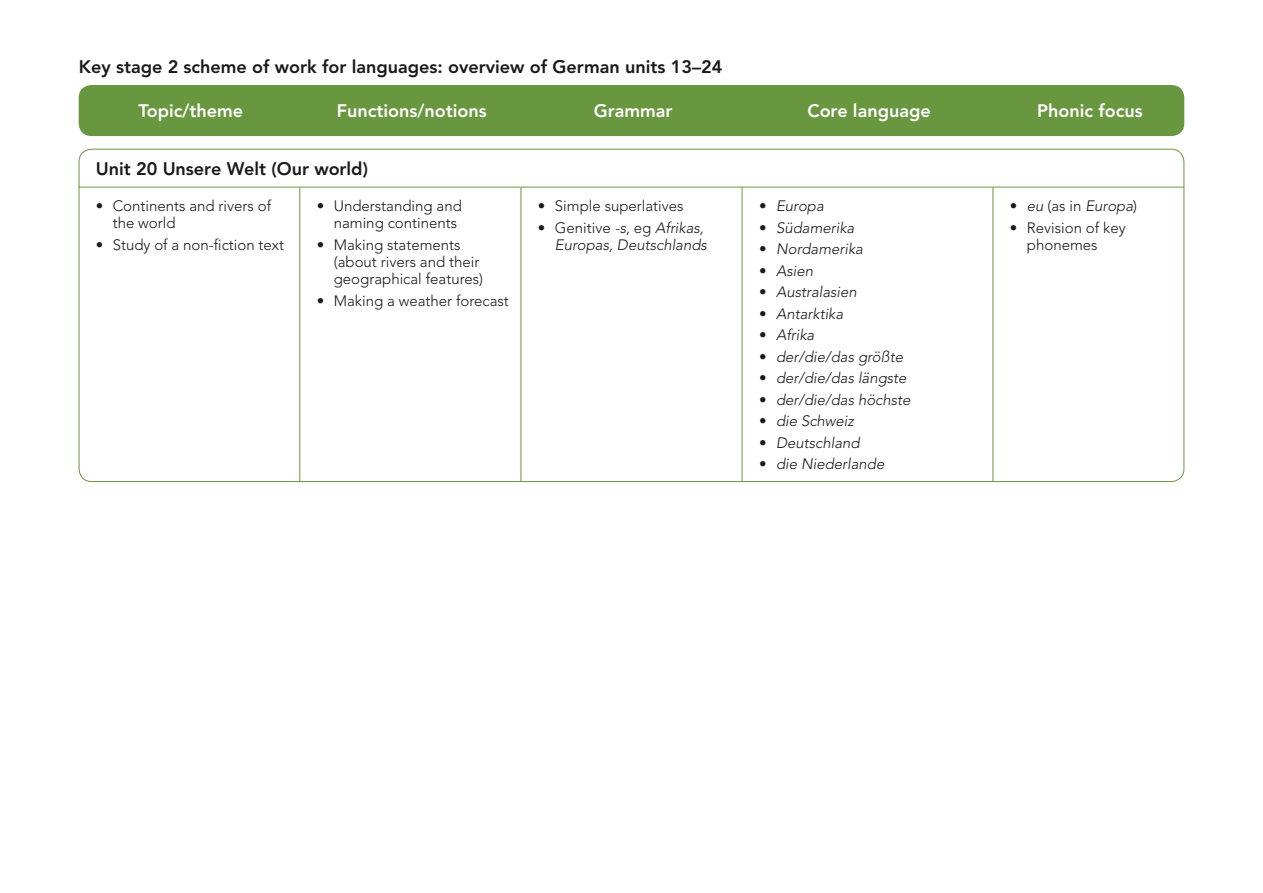
<style>
.page{position:relative;width:1263px;height:893px;background:#fff}
.page>*{position:absolute;margin:0;border:0;box-sizing:border-box;transform-origin:0 0}
.t1{font:800 18px "Avenir LT Std";color:#1a181b}
.t2{font:800 18px "Avenir LT Std";color:#fff}
.t3{font:italic 300 15px/17.2px "Avenir LT Std";color:#1a181b;text-align:right}
.t4{font:300 15px/17.2px "Avenir LT Std";color:#1a181b}
.s1{font-style:normal}
</style>
<div class="page">
<div style="left:79px;top:85px;width:1105px;height:51px;background:#69973f;border-radius:13px"></div>
<hr style="left:79px;top:187px;width:221px;height:1px;background:#69973f">
<hr style="left:300px;top:187px;width:221px;height:1px;background:#69973f">
<hr style="left:299px;top:187px;width:1px;height:295px;background:#69973f">
<hr style="left:521px;top:187px;width:221px;height:1px;background:#69973f">
<hr style="left:520px;top:187px;width:1px;height:295px;background:#69973f">
<hr style="left:742px;top:187px;width:251px;height:1px;background:#69973f">
<hr style="left:742px;top:187px;width:1px;height:295px;background:#69973f">
<hr style="left:993px;top:187px;width:191px;height:1px;background:#69973f">
<hr style="left:992px;top:187px;width:1px;height:295px;background:#69973f">
<svg style="left:94px;top:148px;width:418px;height:179px"></svg>
<div style="left:316px;top:296px;width:9px;height:9px;border:3px solid #fff;border-radius:50%"></div>
<div style="left:537px;top:202px;width:9px;height:8px;border:3px solid #fff;border-radius:50%"></div>
<div style="left:537px;top:223px;width:9px;height:9px;border:3px solid #fff;border-radius:50%"></div>
<div style="left:759px;top:202px;width:8px;height:8px;border:3px solid #fff;border-radius:50%"></div>
<div style="left:759px;top:223px;width:8px;height:9px;border:3px solid #fff;border-radius:50%"></div>
<div style="left:759px;top:245px;width:8px;height:8px;border:3px solid #fff;border-radius:50%"></div>
<div style="left:759px;top:266px;width:8px;height:9px;border:3px solid #fff;border-radius:50%"></div>
<div style="left:759px;top:288px;width:8px;height:8px;border:3px solid #fff;border-radius:50%"></div>
<div style="left:759px;top:309px;width:8px;height:9px;border:3px solid #fff;border-radius:50%"></div>
<div style="left:759px;top:331px;width:8px;height:8px;border:3px solid #fff;border-radius:50%"></div>
<div style="left:759px;top:352px;width:8px;height:9px;border:3px solid #fff;border-radius:50%"></div>
<div style="left:759px;top:374px;width:8px;height:8px;border:3px solid #fff;border-radius:50%"></div>
<div style="left:759px;top:395px;width:8px;height:9px;border:3px solid #fff;border-radius:50%"></div>
<div style="left:759px;top:417px;width:8px;height:8px;border:3px solid #fff;border-radius:50%"></div>
<div style="left:759px;top:438px;width:8px;height:9px;border:3px solid #fff;border-radius:50%"></div>
<svg style="left:772px;top:186px;width:142px;height:297px"></svg>
<div style="left:759px;top:460px;width:8px;height:8px;border:3px solid #fff;border-radius:50%"></div>
<div style="left:1009px;top:202px;width:9px;height:8px;border:3px solid #fff;border-radius:50%"></div>
<div style="left:1009px;top:223px;width:9px;height:9px;border:3px solid #fff;border-radius:50%"></div>
<svg style="left:1025px;top:186px;width:114px;height:2px"></svg>
<p class="t1" style="left:79px;top:56px;width:645px">Key stage 2 scheme of work for languages: overview of German units 13–24</p>
<p class="t2" style="left:138px;top:100px;width:106px">Topic/theme</p>
<p class="t2" style="left:337px;top:100px;width:151px">Functions/notions</p>
<p class="t2" style="left:594px;top:100px;width:80px">Grammar</p>
<p class="t2" style="left:807px;top:100px;width:125px">Core language</p>
<p class="t2" style="left:1037px;top:100px;width:107px">Phonic focus</p>
<p class="t1" style="left:96px;top:158px;width:274px">Unit 20 Unsere Welt (Our world)</p>
<p class="t4" style="left:113px;top:197px;width:160px;text-indent:-17px">• Continents and rivers of the world</p>
<p class="t4" style="left:96px;top:236px;width:190px">• Study of a non-fiction text</p>
<p class="t4" style="left:334px;top:197px;width:130px;text-indent:-17px">• Understanding and naming continents</p>
<p class="t4" style="left:334px;top:236px;width:151px;text-indent:-17px">• Making statements (about rivers and their geographical features)</p>
<p class="t4" style="left:317px;top:292px;width:194px">• Making a weather forecast</p>
<p class="t4" style="left:538px;top:197px;width:147px">• Simple superlatives</p>
<p class="t3" style="left:538px;top:219px;width:171px"><span class="s1">• Genitive</span> -s<span class="s1">, eg</span> Afrikas,<br>Europas, Deutschlands</p>
<p class="t3" style="left:759px;top:198px;width:66px"><span class="s1">•</span> Europa</p>
<p class="t3" style="left:759px;top:219px;width:97px"><span class="s1">•</span> Südamerika</p>
<p class="t3" style="left:759px;top:241px;width:105px"><span class="s1">•</span> Nordamerika</p>
<p class="t3" style="left:759px;top:262px;width:55px"><span class="s1">•</span> Asien</p>
<p class="t3" style="left:759px;top:284px;width:99px"><span class="s1">•</span> Australasien</p>
<p class="t3" style="left:759px;top:305px;width:86px"><span class="s1">•</span> Antarktika</p>
<p class="t3" style="left:759px;top:327px;width:57px"><span class="s1">•</span> Afrika</p>
<p class="t3" style="left:759px;top:348px;width:145px"><span class="s1">•</span> der/die/das größte</p>
<p class="t3" style="left:759px;top:370px;width:149px"><span class="s1">•</span> der/die/das längste</p>
<p class="t3" style="left:759px;top:391px;width:153px"><span class="s1">•</span> der/die/das höchste</p>
<p class="t3" style="left:759px;top:413px;width:96px"><span class="s1">•</span> die Schweiz</p>
<p class="t3" style="left:759px;top:434px;width:102px"><span class="s1">•</span> Deutschland</p>
<p class="t3" style="left:759px;top:456px;width:127px"><span class="s1">•</span> die Niederlande</p>
<p class="t3" style="left:1010px;top:198px;width:129px"><span class="s1">•</span> eu <span class="s1">(as in</span> Europa<span class="s1">)</span></p>
<p class="t4" style="left:1027px;top:219px;width:100px;text-indent:-17px">• Revision of key phonemes</p>
</div>
